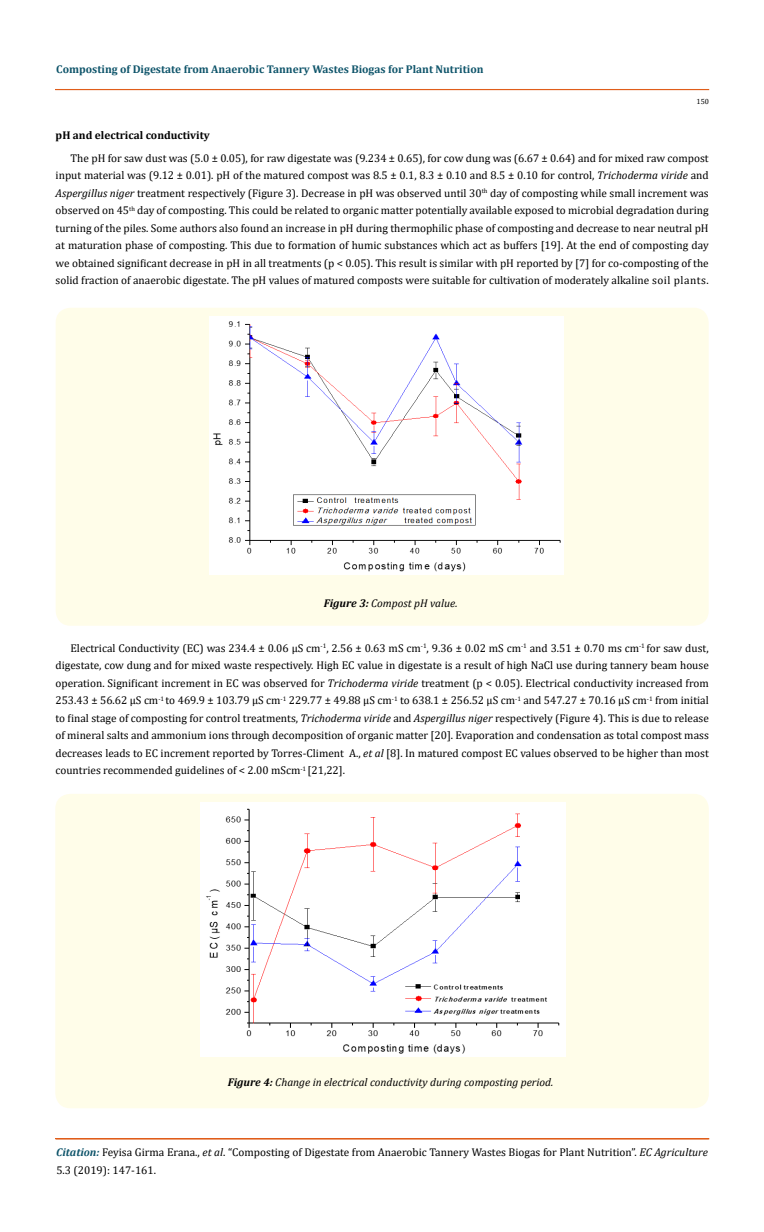
<style>
.page{position:relative;width:764px;height:1232px;background:#fff}
.page>*{position:absolute;margin:0;border:0;box-sizing:border-box;transform-origin:0 0}
.t1{font:11.25px/17.5px "Cambria";color:#000;text-align:justify}
.t2{font:italic 11.25px "Cambria";color:#000}
.t3{font:700 11.25px "Cambria";color:#0e546a}
.t4{font:700 11.25px "Cambria";color:#000}
.t5{font:7.5px "Cambria";color:#000}
.s1{font-style:italic}
.s2{font-weight:700}
.s3{font-weight:700;font-style:italic;color:#0e546a}
</style>
<div class="page">
<div style="left:55px;top:89px;width:654px;height:1px;border:1px solid #e05d1a"></div>
<div style="left:56px;top:1138px;width:653px;height:1px;border:1px solid #e05d1a"></div>
<div style="left:56px;top:308px;width:652px;height:317px;background:#fffde9;border-radius:15px"></div>
<img style="left:210px;top:316px;width:353px;height:258px">
<div style="left:55px;top:793px;width:654px;height:315px;background:#fffde9;border-radius:15px"></div>
<img style="left:200px;top:802px;width:365px;height:254px">
<p class="t3" style="left:56px;top:61px;width:429px">Composting of Digestate from Anaerobic Tannery Wastes Biogas for Plant Nutrition</p>
<p class="t5" style="left:696px;top:97px;width:14px">150</p>
<p class="t4" style="left:56px;top:127px;width:156px">pH and electrical conductivity</p>
<p class="t1" style="left:56px;top:149px;width:654px;text-indent:15px">The pH for saw dust was (5.0 ± 0.05), for raw digestate was (9.234 ± 0.65), for cow dung was (6.67 ± 0.64) and for mixed raw compost input material was (9.12 ± 0.01). pH of the matured compost was 8.5 ± 0.1, 8.3 ± 0.10 and 8.5 ± 0.10 for control, <span class="s1">Trichoderma viride</span> and <span class="s1">Aspergillus niger</span> treatment respectively (Figure 3). Decrease in pH was observed until 30<sup>th</sup> day of composting while small increment was observed on 45<sup>th</sup> day of composting. This could be related to organic matter potentially available exposed to microbial degradation during turning of the piles. Some authors also found an increase in pH during thermophilic phase of composting and decrease to near neutral pH at maturation phase of composting. This due to formation of humic substances which act as buffers [19]. At the end of composting day we obtained significant decrease in pH in all treatments (p &lt; 0.05). This result is similar with pH reported by [7] for co-composting of the solid fraction of anaerobic digestate. The pH values of matured composts were suitable for cultivation of moderately alkaline soil plants.</p>
<p class="t2" style="left:324px;top:595px;width:135px"><span class="s2">Figure 3:</span> Compost pH value.</p>
<p class="t1" style="left:55px;top:639px;width:655px;text-indent:15px">Electrical Conductivity (EC) was 234.4 ± 0.06 µS cm<sup>-1</sup>, 2.56 ± 0.63 mS cm<sup>-1</sup>, 9.36 ± 0.02 mS cm<sup>-1</sup> and 3.51 ± 0.70 ms cm<sup>-1</sup> for saw dust, digestate, cow dung and for mixed waste respectively. High EC value in digestate is a result of high NaCl use during tannery beam house operation. Significant increment in EC was observed for <span class="s1">Trichoderma viride</span> treatment (p &lt; 0.05). Electrical conductivity increased from 253.43 ± 56.62 µS cm<sup>-1</sup> to 469.9 ± 103.79 µS cm<sup>-1</sup> 229.77 ± 49.88 µS cm<sup>-1</sup> to 638.1 ± 256.52 µS cm<sup>-1</sup> and 547.27 ± 70.16 µS cm<sup>-1</sup> from initial to final stage of composting for control treatments, <span class="s1">Trichoderma viride</span> and <span class="s1">Aspergillus niger</span> respectively (Figure 4). This is due to release of mineral salts and ammonium ions through decomposition of organic matter [20]. Evaporation and condensation as total compost mass decreases leads to EC increment reported by Torres-Climent A., <span class="s1">et al</span> [8]. In matured compost EC values observed to be higher than most countries recommended guidelines of &lt; 2.00 mScm<sup>-1</sup> [21,22].</p>
<p class="t2" style="left:228px;top:1073px;width:327px"><span class="s2">Figure 4:</span> Change in electrical conductivity during composting period.</p>
<p class="t1" style="left:56px;top:1143px;width:653px"><span class="s3">Citation:</span> Feyisa Girma Erana., <span class="s1">et al</span>. “Composting of Digestate from Anaerobic Tannery Wastes Biogas for Plant Nutrition”. <span class="s1">EC Agriculture<br></span>5.3 (2019): 147-161.</p>
</div>
